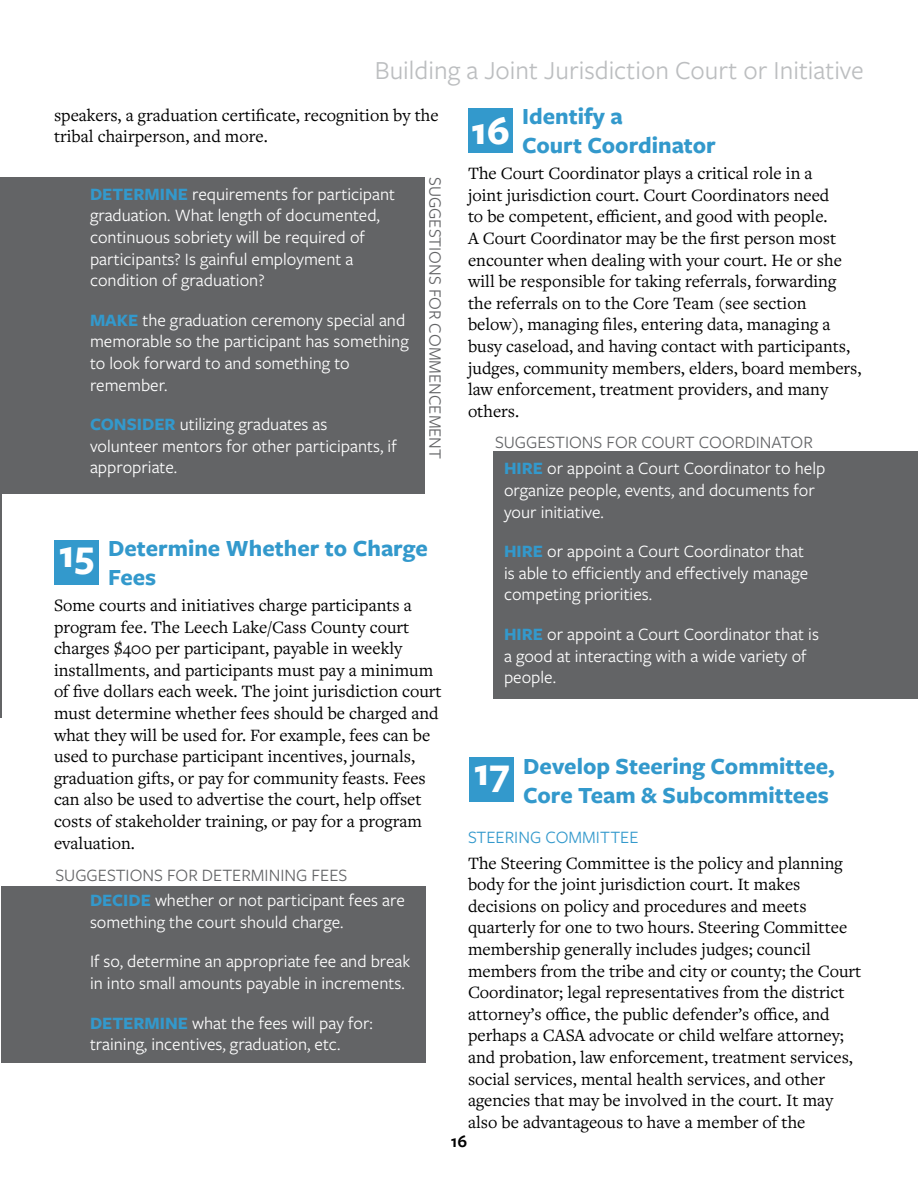
<style>
.page{position:relative;width:918px;height:1188px;background:#fff}
.page>*{position:absolute;margin:0;border:0;box-sizing:border-box;transform-origin:0 0}
.t1{font:700 40.5px "Freight Sans Pro";color:#fff}
.t2{font:27px "Freight Sans Pro";color:#bcbec0}
.t3{font:700 24px/28.8px "Freight Sans Pro";color:#39c}
.t4{font:18px/21.6px "Freight Text Pro";color:#000}
.t5{font:18px/21.6px "Freight Sans Pro";color:#fff}
.t6{font:18px "Freight Sans Pro";color:#636466}
.t7{font:18px "Freight Sans Pro";color:#39c}
.t8{font:600 18px "Freight Sans Pro";color:#000}
.s1{font-weight:700;color:#39c}
</style>
<div class="page">
<div style="left:493px;top:451px;width:425px;height:247px;background:#636466"></div>
<div style="left:2px;top:886px;width:424px;height:177px;background:#636466"></div>
<div style="left:0;top:177px;width:425px;height:317px;background:#636466"></div>
<hr style="left:0;top:476px;width:2px;height:242px;background:#636466">
<div style="left:54px;top:540px;width:45px;height:45px;background:#39c"></div>
<div style="left:468px;top:108px;width:45px;height:45px;background:#39c"></div>
<div style="left:469px;top:758px;width:45px;height:44px;background:#39c"></div>
<h2 class="t2" style="left:375px;top:52px;width:491px">Building a Joint Jurisdiction Court or Initiative</h2>
<p class="t4" style="left:54px;top:103px;width:386px">speakers, a graduation certificate, recognition by the tribal chairperson, and more.</p>
<p class="t5" style="left:90px;top:182px;width:307px"><span class="s1">DETERMINE</span> requirements for participant graduation. What length of documented, continuous sobriety will be required of participants? Is gainful employment a condition of graduation?</p>
<p class="t5" style="left:90px;top:308px;width:320px"><span class="s1">MAKE</span> the graduation ceremony special and memorable so the participant has something to look forward to and something to remember.</p>
<p class="t5" style="left:90px;top:413px;width:308px"><span class="s1">CONSIDER</span> utilizing graduates as volunteer mentors for other participants, if appropriate.</p>
<p class="t6" style="left:447px;top:177px;width:283px;rotate:90deg">SUGGESTIONS FOR COMMENCEMENT</p>
<h3 class="t3" style="left:108px;top:533px;width:321px">Determine Whether to Charge<br>Fees</h3>
<p class="t4" style="left:54px;top:594px;width:389px">Some courts and initiatives charge participants a program fee. The Leech Lake/Cass County court charges $400 per participant, payable in weekly installments, and participants must pay a minimum of five dollars each week. The joint jurisdiction court must determine whether fees should be charged and what they will be used for. For example, fees can be used to purchase participant incentives, journals, graduation gifts, or pay for community feasts. Fees can also be used to advertise the court, help offset costs of stakeholder training, or pay for a program evaluation.</p>
<h1 class="t1" style="left:59px;top:526px;width:37px">15</h1>
<p class="t6" style="left:56px;top:863px;width:293px">SUGGESTIONS FOR DETERMINING FEES</p>
<p class="t5" style="left:90px;top:889px;width:316px"><span class="s1">DECIDE</span> whether or not participant fees are something the court should charge.</p>
<p class="t5" style="left:90px;top:950px;width:322px">If so, determine an appropriate fee and break in into small amounts payable in increments.</p>
<p class="t5" style="left:90px;top:1011px;width:284px"><span class="s1">DETERMINE</span> what the fees will pay for: training, incentives, graduation, etc.</p>
<h3 class="t3" style="left:522px;top:101px;width:195px">Identify a<br>Court Coordinator</h3>
<p class="t4" style="left:468px;top:162px;width:395px">The Court Coordinator plays a critical role in a<br>joint jurisdiction court. Court Coordinators need<br>to be competent, efficient, and good with people.<br>A Court Coordinator may be the first person most encounter when dealing with your court. He or she will be responsible for taking referrals, forwarding the referrals on to the Core Team (see section below), managing files, entering data, managing a busy caseload, and having contact with participants, judges, community members, elders, board members, law enforcement, treatment providers, and many others.</p>
<h1 class="t1" style="left:471px;top:103px;width:40px">16</h1>
<p class="t6" style="left:495px;top:430px;width:319px">SUGGESTIONS FOR COURT COORDINATOR</p>
<p class="t5" style="left:504px;top:457px;width:323px"><span class="s1">HIRE</span> or appoint a Court Coordinator to help organize people, events, and documents for your initiative.</p>
<p class="t5" style="left:504px;top:540px;width:306px"><span class="s1">HIRE</span> or appoint a Court Coordinator that is able to efficiently and effectively manage competing priorities.</p>
<p class="t5" style="left:504px;top:623px;width:316px"><span class="s1">HIRE</span> or appoint a Court Coordinator that is a good at interacting with a wide variety of people.</p>
<h3 class="t3" style="left:523px;top:751px;width:313px">Develop Steering Committee,<br>Core Team &amp; Subcommittees</h3>
<p class="t7" style="left:468px;top:825px;width:172px">STEERING COMMITTEE</p>
<p class="t4" style="left:468px;top:851px;width:395px">The Steering Committee is the policy and planning body for the joint jurisdiction court. It makes decisions on policy and procedures and meets quarterly for one to two hours. Steering Committee membership generally includes judges; council members from the tribe and city or county; the Court Coordinator; legal representatives from the district attorney’s office, the public defender’s office, and perhaps a CASA advocate or child welfare attorney; and probation, law enforcement, treatment services, social services, mental health services, and other agencies that may be involved in the court. It may also be advantageous to have a member of the</p>
<h1 class="t1" style="left:474px;top:744px;width:37px">17</h1>
<p class="t8" style="left:451px;top:1128px;width:18px">16</p>
</div>
